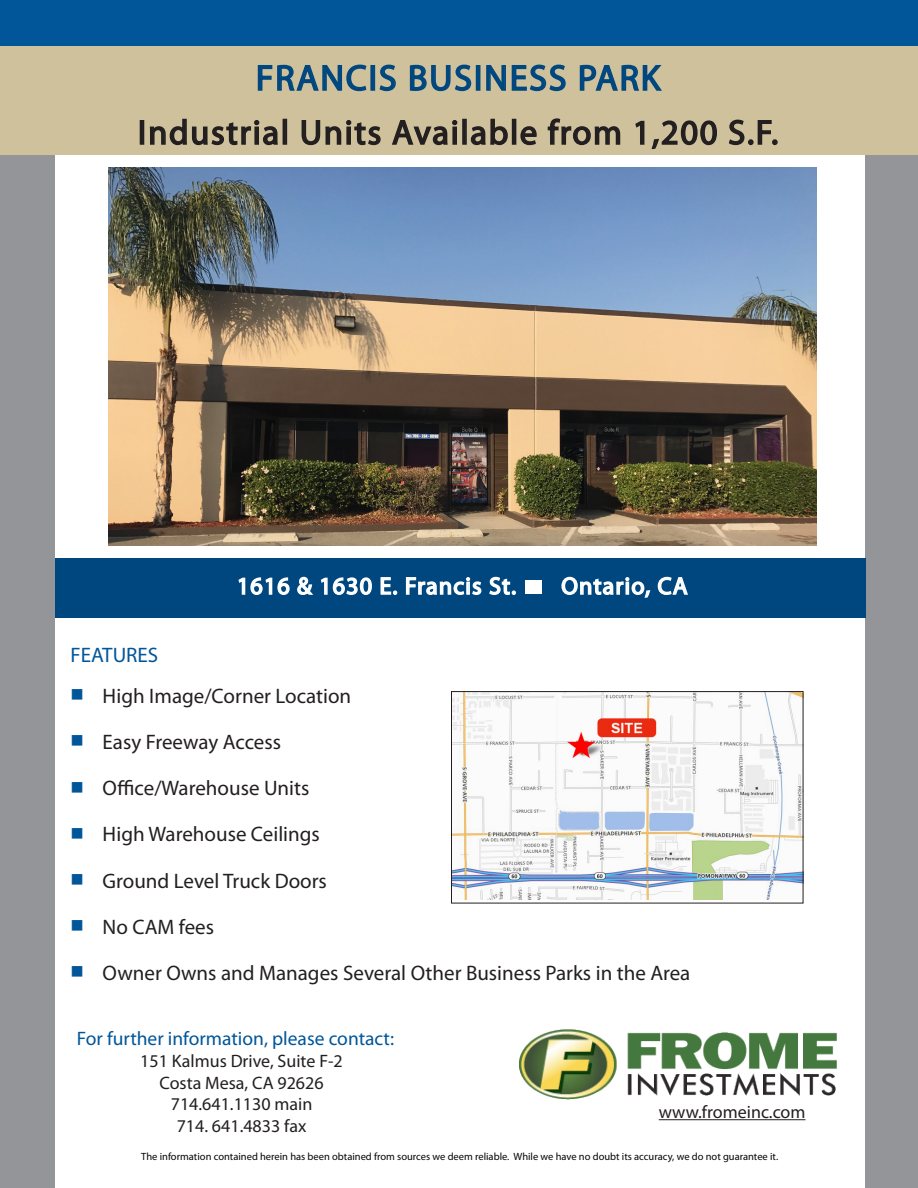
<style>
.page{position:relative;width:918px;height:1188px;background:#fff}
.page>*{position:absolute;margin:0;border:0;box-sizing:border-box;transform-origin:0 0}
.t1{font:36px "Myriad Pro";letter-spacing:.05em;color:#00477f}
.t2{font:34.5px "Myriad Pro";letter-spacing:.05em;color:#231f20}
.t3{font:24px "Myriad Pro";letter-spacing:.05em;color:#fff}
.t4{font:21px "Myriad Pro";color:#231f20}
.t5{font:21px "Myriad Pro";color:#005699}
.t6{font:19.5px "Myriad Pro";color:#005699}
.t7{font:18px "Myriad Pro";color:#231f20}
.t8{font:10.5px "Myriad Pro";color:#040503}
.s1{color:#005699}
</style>
<div class="page">
<div style="left:0;top:0;width:918px;height:153px;background:#005699"></div>
<div style="left:0;top:87px;width:56px;height:1101px;background:#939598"></div>
<img style="left:520px;top:1029px;width:317px;height:71px">
<div style="left:866px;top:54px;width:52px;height:1134px;background:#939598"></div>
<div style="left:0;top:46px;width:918px;height:109px;background:#cec19c"></div>
<hr style="left:659px;top:1119px;width:147px;height:1px;background:#231f20">
<div style="left:140px;top:120px;width:4px;height:25px;border:2px solid #231f20"></div>
<svg style="left:149px;top:64px;width:569px;height:104px"></svg>
<svg style="left:729px;top:119px;width:49px;height:27px"></svg>
<div style="left:55px;top:558px;width:810px;height:59px;background:#00477f"></div>
<svg style="left:238px;top:577px;width:52px;height:18px"></svg>
<svg style="left:297px;top:576px;width:17px;height:19px"></svg>
<svg style="left:320px;top:577px;width:52px;height:18px"></svg>
<svg style="left:380px;top:577px;width:17px;height:18px"></svg>
<svg style="left:405px;top:577px;width:77px;height:41px"></svg>
<svg style="left:489px;top:576px;width:27px;height:19px"></svg>
<svg style="left:561px;top:576px;width:90px;height:42px"></svg>
<svg style="left:657px;top:576px;width:31px;height:19px"></svg>
<div style="left:525px;top:580px;width:16px;height:14px;background:#fff"></div>
<img style="left:453px;top:693px;width:348px;height:206px">
<div style="left:451px;top:691px;width:352px;height:212px;border:1px solid #231f20"></div>
<img style="left:108px;top:168px;width:708px;height:377px">
<p class="t1" style="left:256px;top:56px;width:406px">FRANCIS BUSINESS PARK</p>
<p class="t2" style="left:138px;top:111px;width:642px">Industrial Units Available from 1,200 S.F.</p>
<p class="t3" style="left:237px;top:571px;width:281px">1616 &amp; 1630 E. Francis St.</p>
<p class="t3" style="left:561px;top:571px;width:128px">Ontario, CA</p>
<p class="t5" style="left:70px;top:642px;width:89px">FEATURES</p>
<p class="t4" style="left:70px;top:683px;width:282px"><span class="s1">■</span> High Image/Corner Location</p>
<p class="t4" style="left:70px;top:729px;width:212px"><span class="s1">■</span> Easy Freeway Access</p>
<p class="t4" style="left:70px;top:775px;width:240px"><span class="s1">■</span> Office/Warehouse Units</p>
<p class="t4" style="left:70px;top:821px;width:251px"><span class="s1">■</span> High Warehouse Ceilings</p>
<p class="t4" style="left:70px;top:868px;width:258px"><span class="s1">■</span> Ground Level Truck Doors</p>
<p class="t4" style="left:70px;top:914px;width:145px"><span class="s1">■</span> No CAM fees</p>
<p class="t4" style="left:70px;top:960px;width:621px"><span class="s1">■</span> Owner Owns and Manages Several Other Business Parks in the Area</p>
<p class="t6" style="left:77px;top:1026px;width:319px">For further information, please contact:</p>
<p class="t7" style="left:140px;top:1050px;width:204px">151 Kalmus Drive, Suite F-2</p>
<p class="t7" style="left:160px;top:1072px;width:166px">Costa Mesa, CA 92626</p>
<p class="t7" style="left:171px;top:1093px;width:143px">714.641.1130 main</p>
<p class="t7" style="left:177px;top:1115px;width:131px">714. 641.4833 fax</p>
<p class="t7" style="left:659px;top:1101px;width:148px">www.fromeinc.com</p>
<p class="t8" style="left:141px;top:1150px;width:638px">The information contained herein has been obtained from sources we deem reliable. While we have no doubt its accuracy, we do not guarantee it.</p>
</div>
